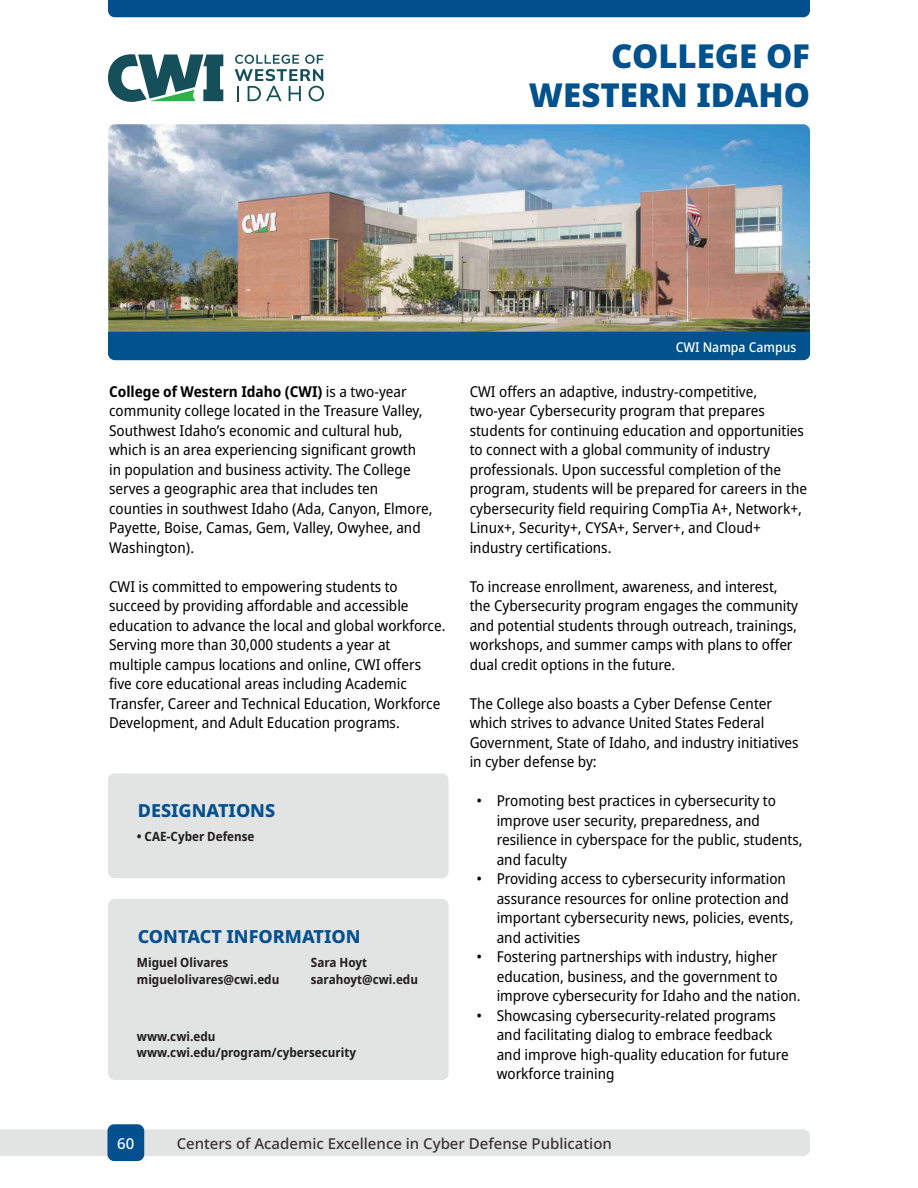
<style>
.page{position:relative;width:918px;height:1188px;background:#fff}
.page>*{position:absolute;margin:0;border:0;box-sizing:border-box;transform-origin:0 0}
.t1{font:900 33px/39.6px "Noto Sans";color:#01518c;text-align:right}
.t2{font:800 18px "Noto Sans";color:#04508e}
.t3{font:semi-condensed 15px/19.5px "Noto Sans";color:#000}
.t4{font:500 15px "Noto Sans";color:#393334}
.t5{font:500 15px "Noto Sans";color:#fff}
.t6{font:500 semi-condensed 13.5px "Noto Sans";color:#fff}
.t7{font:700 semi-condensed 12.75px/16.5px "Noto Sans";color:#231f20}
.s1{font-weight:700}
</style>
<div class="page">
<div style="left:0;top:1129px;width:810px;height:27px;background:#e2e3e3"></div>
<div style="left:107px;top:1124px;width:37px;height:37px;background:#04508e;border-radius:7px"></div>
<div style="left:108px;top:0;width:702px;height:17px;background:#04508e"></div>
<div style="left:108px;top:899px;width:341px;height:181px;background:#e2e3e3;border-radius:7px"></div>
<div style="left:108px;top:773px;width:341px;height:105px;background:#e2e3e3;border-radius:7px"></div>
<img style="left:108px;top:124px;width:702px;height:208px">
<div style="left:108px;top:332px;width:702px;height:28px;background:#01528d"></div>
<svg style="left:235px;top:55px;width:89px;height:46px"></svg>
<svg style="left:108px;top:54px;width:115px;height:48px"></svg>
<h1 class="t1" style="left:529px;top:36px;width:283px">COLLEGE OF<br>WESTERN IDAHO</h1>
<p class="t3" style="left:109px;top:382px;width:325px"><span class="s1">College of Western Idaho (CWI)</span> is a two-year community college located in the Treasure Valley, Southwest Idaho’s economic and cultural hub, which is an area experiencing significant growth<br>in population and business activity. The College serves a geographic area that includes ten counties in southwest Idaho (Ada, Canyon, Elmore, Payette, Boise, Camas, Gem, Valley, Owyhee, and Washington).</p>
<p class="t3" style="left:109px;top:577px;width:338px">CWI is committed to empowering students to succeed by providing affordable and accessible education to advance the local and global workforce.<br>Serving more than 30,000 students a year at multiple campus locations and online, CWI offers five core educational areas including Academic Transfer, Career and Technical Education, Workforce Development, and Adult Education programs.</p>
<p class="t2" style="left:138px;top:798px;width:139px">DESIGNATIONS</p>
<p class="t7" style="left:137px;top:829px;width:119px">• CAE-Cyber Defense</p>
<p class="t2" style="left:138px;top:924px;width:224px">CONTACT INFORMATION</p>
<p class="t7" style="left:137px;top:955px;width:144px">Miguel Olivares miguelolivares@cwi.edu</p>
<p class="t7" style="left:311px;top:955px;width:109px">Sara Hoyt sarahoyt@cwi.edu</p>
<p class="t7" style="left:137px;top:1028px;width:221px">www.cwi.edu www.cwi.edu/program/cybersecurity</p>
<p class="t6" style="left:676px;top:338px;width:122px">CWI Nampa Campus</p>
<p class="t3" style="left:470px;top:382px;width:339px">CWI offers an adaptive, industry-competitive, two-year Cybersecurity program that prepares students for continuing education and opportunities to connect with a global community of industry professionals. Upon successful completion of the program, students will be prepared for careers in the cybersecurity field requiring CompTia A+, Network+, Linux+, Security+, CYSA+, Server+, and Cloud+ industry certifications.</p>
<p class="t3" style="left:470px;top:577px;width:330px">To increase enrollment, awareness, and interest, the Cybersecurity program engages the community and potential students through outreach, trainings, workshops, and summer camps with plans to offer dual credit options in the future.</p>
<p class="t3" style="left:470px;top:694px;width:331px">The College also boasts a Cyber Defense Center which strives to advance United States Federal Government, State of Idaho, and industry initiatives in cyber defense by:</p>
<p class="t3" style="left:497px;top:791px;width:307px;text-indent:-20px">• Promoting best practices in cybersecurity to improve user security, preparedness, and resilience in cyberspace for the public, students, and faculty</p>
<p class="t3" style="left:497px;top:869px;width:298px;text-indent:-20px">• Providing access to cybersecurity information assurance resources for online protection and important cybersecurity news, policies, events, and activities</p>
<p class="t3" style="left:497px;top:947px;width:306px;text-indent:-20px">• Fostering partnerships with industry, higher education, business, and the government to improve cybersecurity for Idaho and the nation.</p>
<p class="t3" style="left:497px;top:1006px;width:294px;text-indent:-20px">• Showcasing cybersecurity-related programs and facilitating dialog to embrace feedback and improve high-quality education for future workforce training</p>
<p class="t5" style="left:117px;top:1133px;width:19px">60</p>
<p class="t4" style="left:177px;top:1132px;width:437px">Centers of Academic Excellence in Cyber Defense Publication</p>
</div>
